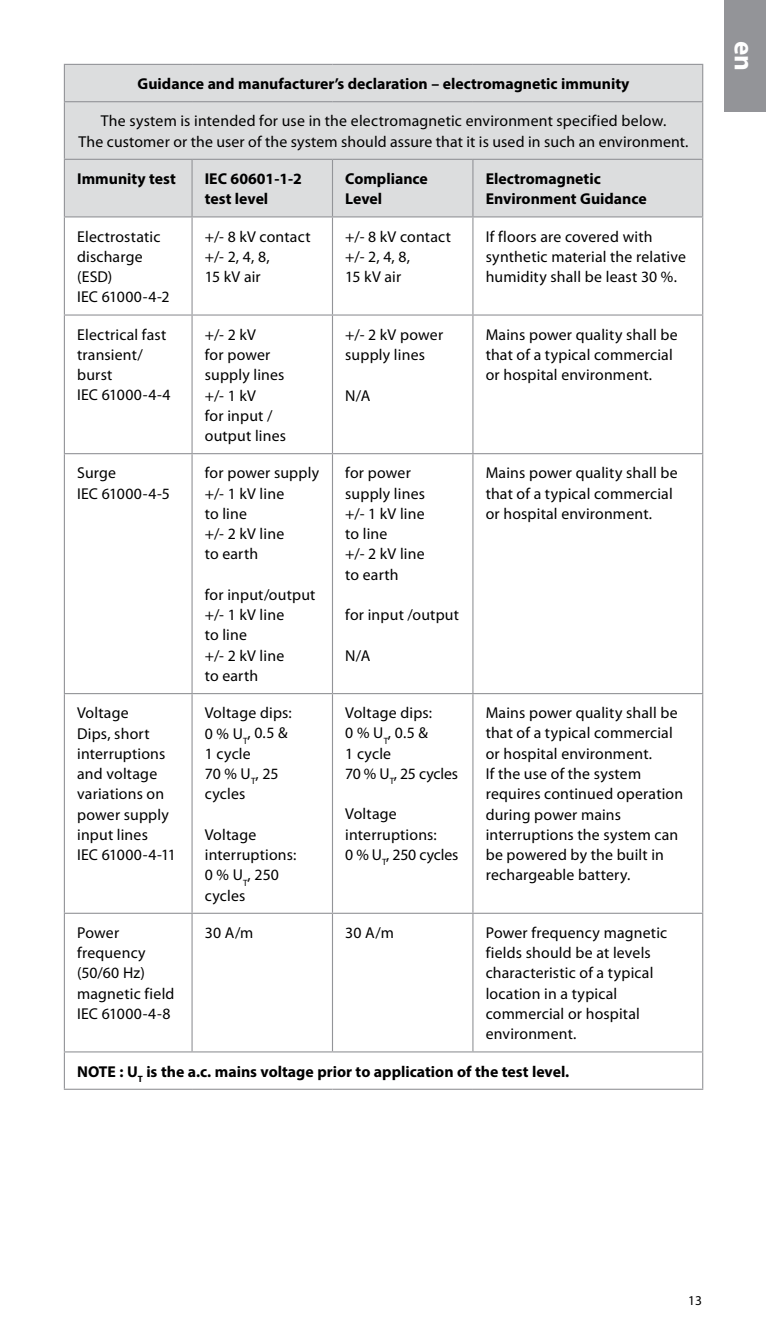
<style>
.page{position:relative;width:766px;height:1340px;background:#fff}
.page>*{position:absolute;margin:0;border:0;box-sizing:border-box;transform-origin:0 0}
.t1{font:700 27px "Myriad Pro";color:#fff}
.t2{font:15.75px/20.2px "Myriad Pro";letter-spacing:.01em;color:#000}
.t3{font:700 15.75px/20.2px "Myriad Pro";color:#000}
.t4{font:13.5px "Myriad Pro";color:#000}
</style>
<div class="page">
<div style="left:724px;top:0;width:41px;height:112px;background:#939498"></div>
<div style="left:65px;top:65px;width:637px;height:151px;background:#dcddde"></div>
<hr style="left:702px;top:65px;width:1px;height:36px;background:#939498">
<hr style="left:702px;top:102px;width:1px;height:57px;background:#939498">
<hr style="left:702px;top:1052px;width:1px;height:36px;background:#939498">
<hr style="left:64px;top:64px;width:128px;height:1px;background:#939498">
<hr style="left:64px;top:65px;width:1px;height:36px;background:#939498">
<hr style="left:192px;top:64px;width:140px;height:1px;background:#939498">
<hr style="left:332px;top:64px;width:141px;height:1px;background:#939498">
<hr style="left:473px;top:64px;width:230px;height:1px;background:#939498">
<hr style="left:64px;top:101px;width:128px;height:1px;background:#939498">
<hr style="left:64px;top:102px;width:1px;height:57px;background:#939498">
<hr style="left:192px;top:101px;width:140px;height:1px;background:#939498">
<hr style="left:332px;top:101px;width:141px;height:1px;background:#939498">
<hr style="left:473px;top:101px;width:230px;height:1px;background:#939498">
<hr style="left:64px;top:159px;width:128px;height:1px;background:#939498">
<hr style="left:64px;top:160px;width:1px;height:56px;background:#939498">
<hr style="left:192px;top:159px;width:140px;height:1px;background:#939498">
<hr style="left:191px;top:160px;width:1px;height:56px;background:#939498">
<hr style="left:332px;top:159px;width:141px;height:1px;background:#939498">
<hr style="left:332px;top:160px;width:1px;height:56px;background:#939498">
<hr style="left:473px;top:159px;width:230px;height:1px;background:#939498">
<hr style="left:472px;top:160px;width:1px;height:56px;background:#939498">
<hr style="left:702px;top:160px;width:1px;height:56px;background:#939498">
<hr style="left:64px;top:216px;width:128px;height:1px;background:#939498">
<hr style="left:64px;top:217px;width:1px;height:97px;background:#939498">
<hr style="left:192px;top:216px;width:140px;height:1px;background:#939498">
<hr style="left:191px;top:217px;width:1px;height:97px;background:#939498">
<hr style="left:332px;top:216px;width:141px;height:1px;background:#939498">
<hr style="left:64px;top:1051px;width:128px;height:1px;background:#939498">
<hr style="left:192px;top:1051px;width:140px;height:1px;background:#939498">
<hr style="left:332px;top:1051px;width:141px;height:1px;background:#939498">
<hr style="left:473px;top:1051px;width:230px;height:1px;background:#939498">
<hr style="left:64px;top:1088px;width:128px;height:1px;background:#939498">
<hr style="left:192px;top:1088px;width:140px;height:1px;background:#939498">
<hr style="left:332px;top:1088px;width:141px;height:1px;background:#939498">
<hr style="left:473px;top:1088px;width:230px;height:1px;background:#939498">
<hr style="left:332px;top:217px;width:1px;height:97px;background:#939498">
<hr style="left:473px;top:216px;width:230px;height:1px;background:#939498">
<hr style="left:472px;top:217px;width:1px;height:97px;background:#939498">
<hr style="left:702px;top:217px;width:1px;height:97px;background:#939498">
<hr style="left:473px;top:314px;width:230px;height:1px;background:#939498">
<hr style="left:702px;top:315px;width:1px;height:138px;background:#939498">
<hr style="left:473px;top:453px;width:230px;height:1px;background:#939498">
<hr style="left:702px;top:454px;width:1px;height:239px;background:#939498">
<hr style="left:473px;top:693px;width:230px;height:1px;background:#939498">
<hr style="left:702px;top:694px;width:1px;height:218px;background:#939498">
<hr style="left:473px;top:912px;width:230px;height:1px;background:#939498">
<hr style="left:702px;top:913px;width:1px;height:138px;background:#939498">
<hr style="left:64px;top:314px;width:128px;height:1px;background:#939498">
<hr style="left:64px;top:315px;width:1px;height:138px;background:#939498">
<hr style="left:192px;top:314px;width:140px;height:1px;background:#939498">
<hr style="left:191px;top:315px;width:1px;height:138px;background:#939498">
<hr style="left:332px;top:314px;width:141px;height:1px;background:#939498">
<hr style="left:332px;top:315px;width:1px;height:138px;background:#939498">
<hr style="left:472px;top:315px;width:1px;height:138px;background:#939498">
<hr style="left:64px;top:453px;width:128px;height:1px;background:#939498">
<hr style="left:64px;top:454px;width:1px;height:239px;background:#939498">
<hr style="left:192px;top:453px;width:140px;height:1px;background:#939498">
<hr style="left:191px;top:454px;width:1px;height:239px;background:#939498">
<hr style="left:332px;top:453px;width:141px;height:1px;background:#939498">
<hr style="left:332px;top:454px;width:1px;height:239px;background:#939498">
<hr style="left:472px;top:454px;width:1px;height:239px;background:#939498">
<hr style="left:64px;top:693px;width:128px;height:1px;background:#939498">
<hr style="left:64px;top:694px;width:1px;height:218px;background:#939498">
<hr style="left:192px;top:693px;width:140px;height:1px;background:#939498">
<hr style="left:191px;top:694px;width:1px;height:218px;background:#939498">
<hr style="left:332px;top:693px;width:141px;height:1px;background:#939498">
<hr style="left:332px;top:694px;width:1px;height:218px;background:#939498">
<hr style="left:472px;top:694px;width:1px;height:218px;background:#939498">
<hr style="left:64px;top:912px;width:128px;height:1px;background:#939498">
<hr style="left:64px;top:913px;width:1px;height:138px;background:#939498">
<hr style="left:192px;top:912px;width:140px;height:1px;background:#939498">
<hr style="left:191px;top:913px;width:1px;height:138px;background:#939498">
<hr style="left:332px;top:912px;width:141px;height:1px;background:#939498">
<hr style="left:332px;top:913px;width:1px;height:138px;background:#939498">
<hr style="left:472px;top:913px;width:1px;height:138px;background:#939498">
<hr style="left:64px;top:1052px;width:1px;height:36px;background:#939498">
<p class="t3" style="left:138px;top:73px;width:493px">Guidance and manufacturer’s declaration – electromagnetic immunity</p>
<p class="t2" style="left:78px;top:111px;width:611px;text-align:center">The system is intended for use in the electromagnetic environment specified below.<br>The customer or the user of the system should assure that it is used in such an environment.</p>
<p class="t3" style="left:77px;top:168px;width:100px">Immunity test</p>
<p class="t3" style="left:205px;top:168px;width:99px">IEC 60601-1-2 test level</p>
<p class="t3" style="left:345px;top:168px;width:84px">Compliance<br>Level</p>
<p class="t3" style="left:485px;top:168px;width:162px">Electromagnetic<br>Environment Guidance</p>
<p class="t2" style="left:77px;top:226px;width:94px">Electrostatic discharge (ESD)<br>IEC 61000-4-2</p>
<p class="t2" style="left:205px;top:226px;width:107px">+/- 8 kV contact +/- 2, 4, 8,<br>15 kV air</p>
<p class="t2" style="left:345px;top:226px;width:107px">+/- 8 kV contact +/- 2, 4, 8,<br>15 kV air</p>
<p class="t2" style="left:485px;top:226px;width:202px">If floors are covered with synthetic material the relative humidity shall be least 30 %.</p>
<p class="t2" style="left:77px;top:324px;width:95px">Electrical fast transient/ burst<br>IEC 61000-4-4</p>
<p class="t2" style="left:205px;top:324px;width:83px">+/- 2 kV<br>for power supply lines +/- 1 kV<br>for input / output lines</p>
<p class="t2" style="left:345px;top:324px;width:99px">+/- 2 kV power supply lines</p>
<p class="t2" style="left:485px;top:324px;width:193px">Mains power quality shall be that of a typical commercial or hospital environment.</p>
<p class="t2" style="left:345px;top:385px;width:27px">N/A</p>
<p class="t2" style="left:77px;top:463px;width:94px">Surge<br>IEC 61000-4-5</p>
<p class="t2" style="left:205px;top:463px;width:116px">for power supply +/- 1 kV line<br>to line<br>+/- 2 kV line<br>to earth</p>
<p class="t2" style="left:205px;top:585px;width:112px">for input/output +/- 1 kV line<br>to line<br>+/- 2 kV line<br>to earth</p>
<p class="t2" style="left:77px;top:703px;width:100px">Voltage<br>Dips, short interruptions and voltage variations on power supply input lines<br>IEC 61000-4-11</p>
<p class="t2" style="left:205px;top:703px;width:88px">Voltage dips:<br>0 % U<sub>T</sub>, 0.5 &amp;<br>1 cycle<br>70 % U<sub>T</sub>, 25 cycles</p>
<p class="t2" style="left:205px;top:824px;width:93px">Voltage interruptions:<br>0 % U<sub>T</sub>, 250 cycles</p>
<p class="t2" style="left:345px;top:463px;width:81px">for power supply lines +/- 1 kV line to line<br>+/- 2 kV line to earth</p>
<p class="t2" style="left:345px;top:605px;width:115px">for input /output</p>
<p class="t2" style="left:345px;top:645px;width:27px">N/A</p>
<p class="t2" style="left:345px;top:703px;width:114px">Voltage dips:<br>0 % U<sub>T</sub>, 0.5 &amp;<br>1 cycle<br>70 % U<sub>T</sub>, 25 cycles</p>
<p class="t2" style="left:345px;top:804px;width:115px">Voltage interruptions:<br>0 % U<sub>T</sub>, 250 cycles</p>
<p class="t2" style="left:485px;top:463px;width:193px">Mains power quality shall be that of a typical commercial or hospital environment.</p>
<p class="t2" style="left:485px;top:703px;width:199px">Mains power quality shall be that of a typical commercial or hospital environment.<br>If the use of the system requires continued operation during power mains interruptions the system can be powered by the built in rechargeable battery.</p>
<p class="t2" style="left:77px;top:922px;width:99px">Power frequency (50/60 Hz) magnetic field<br>IEC 61000-4-8</p>
<p class="t2" style="left:205px;top:922px;width:50px">30 A/m</p>
<p class="t2" style="left:345px;top:922px;width:50px">30 A/m</p>
<p class="t2" style="left:485px;top:922px;width:183px">Power frequency magnetic fields should be at levels characteristic of a typical location in a typical commercial or hospital environment.</p>
<p class="t3" style="left:77px;top:1060px;width:493px">NOTE : U<sub>T</sub> is the a.c. mains voltage prior to application of the test level.</p>
<h1 class="t1" style="left:761px;top:41px;width:32px;rotate:90deg">en</h1>
<p class="t4" style="left:688px;top:1293px;width:15px">13</p>
</div>
